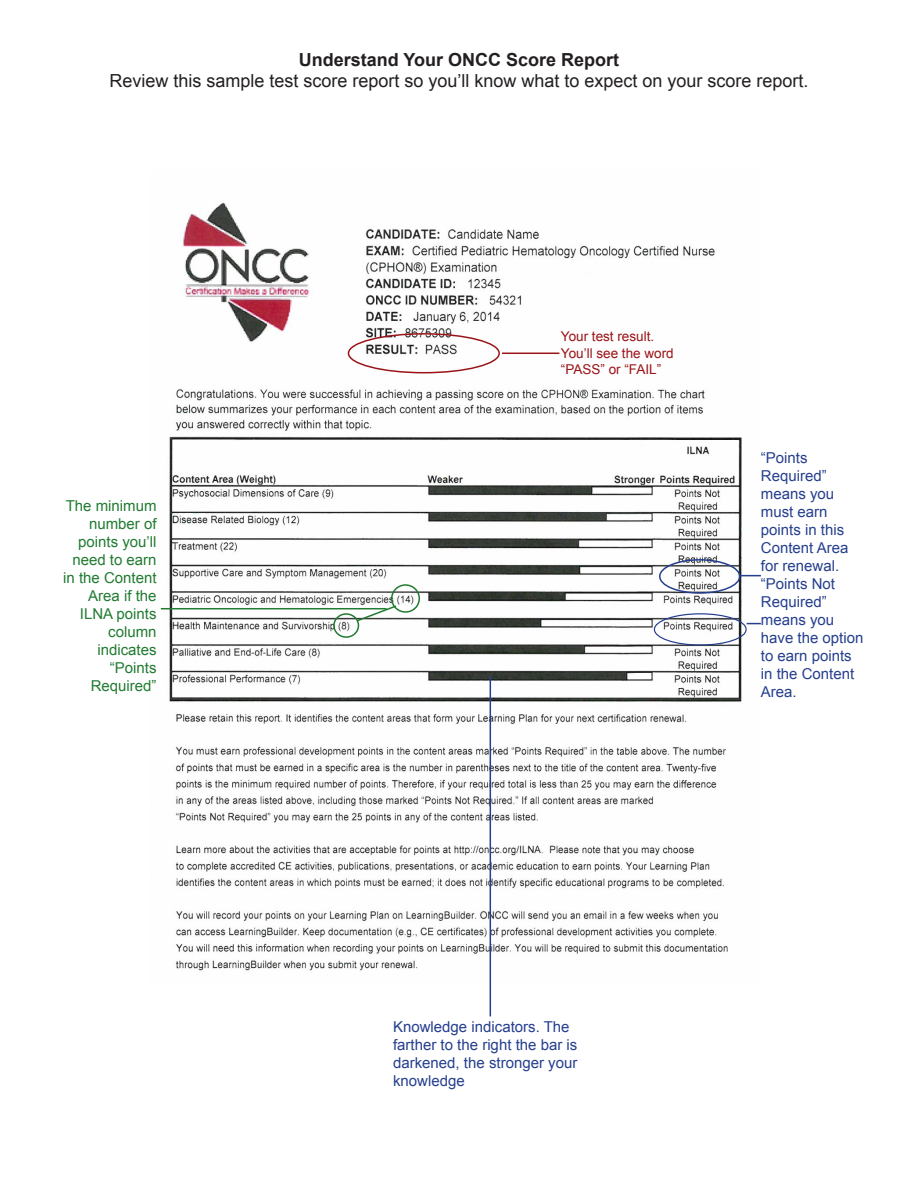
<style>
.page{position:relative;width:918px;height:1188px;background:#fff}
.page>*{position:absolute;margin:0;border:0;box-sizing:border-box;transform-origin:0 0}
.t1{font:18px "Arial";color:#231f20}
.t2{font:700 18px "Arial";color:#231f20}
.t3{font:15px/18px "Arial";color:#253f8e}
.t4{font:15px/18px "Arial";color:#217b31;text-align:right}
.t5{font:13.5px/16.2px "Arial";color:#9a1317}
</style>
<div class="page">
<img style="left:160px;top:202px;width:600px;height:781px">
<div style="left:348px;top:333px;width:152px;height:40px;border:2px solid #9a1317;border-radius:50%"></div>
<hr style="left:502px;top:353px;width:57px;height:1px;background:#9a1317">
<div style="left:391px;top:584px;width:29px;height:29px;border:2px solid #217b31;border-radius:50%"></div>
<div style="left:333px;top:613px;width:26px;height:25px;border:2px solid #217b31;border-radius:50%"></div>
<svg style="left:356px;top:604px;width:42px;height:18px"></svg>
<hr style="left:161px;top:608px;width:226px;height:1px;background:#217b31">
<hr style="left:490px;top:676px;width:1px;height:340px;background:#253f8e">
<div style="left:659px;top:559px;width:81px;height:35px;border:2px solid #253f8e;border-radius:50%"></div>
<div style="left:654px;top:613px;width:93px;height:33px;border:1px solid #253f8e;border-radius:50%"></div>
<svg style="left:740px;top:575px;width:21px;height:1px"></svg>
<svg style="left:747px;top:623px;width:14px;height:1px"></svg>
<p class="t2" style="left:299px;top:47px;width:322px">Understand Your ONCC Score Report</p>
<p class="t1" style="left:109px;top:69px;width:701px">Review this sample test score report so you’ll know what to expect on your score report.</p>
<p class="t4" style="left:63px;top:497px;width:95px">The minimum number of points you’ll need to earn in the Content<br>Area if the<br>ILNA points column indicates “Points<br>Required”</p>
<p class="t5" style="left:561px;top:329px;width:114px">Your test result.<br>You’ll see the word “PASS” or “FAIL”</p>
<p class="t3" style="left:761px;top:449px;width:104px">“Points<br>Required” means you must earn points in this<br>Content Area for renewal. “Points Not<br>Required” means you have the option to earn points in the Content<br>Area.</p>
<p class="t3" style="left:393px;top:1018px;width:186px">Knowledge indicators. The farther to the right the bar is darkened, the stronger your knowledge</p>
</div>
